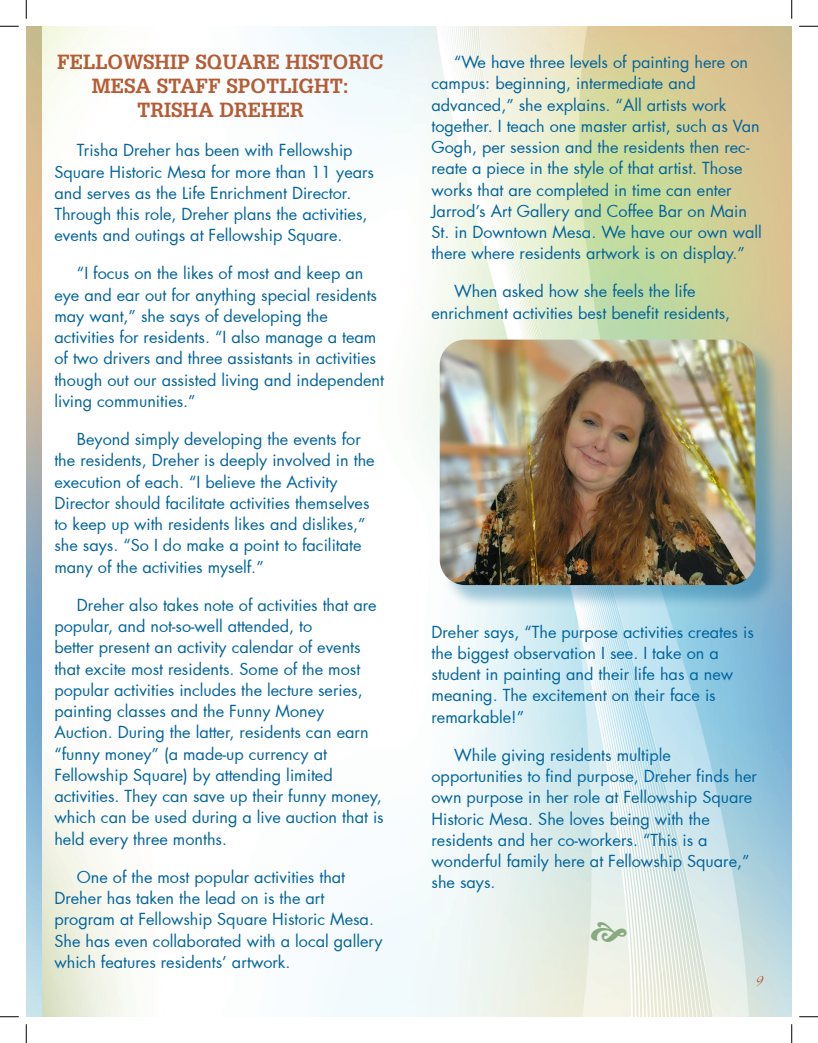
<style>
.page{position:relative;width:818px;height:1043px;background:#fff}
.page>*{position:absolute;margin:0;border:0;box-sizing:border-box;transform-origin:0 0}
.Glypha_Bold_-_Sectio{font:700 20px/24px "Glypha";color:#b55c35;text-align:center}
.t1{font:17.5px "Great Vibes";color:#b55c35}
.Indented_-_Futura{font:16.25px/21.2px "Futura";color:#00639c}
</style>
<div class="page">
<img style="left:41px;top:26px;width:750px;height:990px">
<div style="left:442px;top:342px;width:337px;height:267px;background:#00639c;opacity:.35"></div>
<img style="left:439px;top:339px;width:316px;height:246px">
<svg style="left:0;top:25px;width:19px;height:2px"></svg>
<svg style="left:799px;top:25px;width:19px;height:2px"></svg>
<svg style="left:0;top:1016px;width:19px;height:1px"></svg>
<svg style="left:799px;top:1016px;width:19px;height:1px"></svg>
<svg style="left:25px;top:0;width:2px;height:19px"></svg>
<svg style="left:25px;top:1024px;width:2px;height:18px"></svg>
<svg style="left:791px;top:0;width:1px;height:19px"></svg>
<svg style="left:791px;top:1024px;width:1px;height:18px"></svg>
<svg style="left:591px;top:921px;width:35px;height:20px"></svg>
<p class="Glypha_Bold_-_Sectio" style="left:57px;top:49px;width:328px">FELLOWSHIP SQUARE HISTORIC<br>MESA STAFF SPOTLIGHT:<br>TRISHA DREHER</p>
<p class="Indented_-_Futura" style="left:54px;top:139px;width:321px;text-indent:22px">Trisha Dreher has been with Fellowship Square Historic Mesa for more than 11 years and serves as the Life Enrichment Director.<br>Through this role, Dreher plans the activities, events and outings at Fellowship Square.</p>
<p class="Indented_-_Futura" style="left:54px;top:262px;width:331px;text-indent:22px">“I focus on the likes of most and keep an eye and ear out for anything special residents may want,” she says of developing the activities for residents. “I also manage a team of two drivers and three assistants in activities though out our assisted living and independent living communities.”</p>
<p class="Indented_-_Futura" style="left:54px;top:428px;width:322px;text-indent:22px">Beyond simply developing the events for the residents, Dreher is deeply involved in the execution of each. “I believe the Activity Director should facilitate activities themselves to keep up with residents likes and dislikes,” she says. “So I do make a point to facilitate many of the activities myself.”</p>
<p class="Indented_-_Futura" style="left:54px;top:594px;width:331px;text-indent:22px">Dreher also takes note of activities that are popular, and not-so-well attended, to<br>better present an activity calendar of events that excite most residents. Some of the most popular activities includes the lecture series, painting classes and the Funny Money Auction. During the latter, residents can earn “funny money” (a made-up currency at Fellowship Square) by attending limited activities. They can save up their funny money, which can be used during a live auction that is held every three months.</p>
<p class="Indented_-_Futura" style="left:54px;top:866px;width:330px;text-indent:22px">One of the most popular activities that Dreher has taken the lead on is the art program at Fellowship Square Historic Mesa.<br>She has even collaborated with a local gallery which features residents’ artwork.</p>
<p class="Indented_-_Futura" style="left:431px;top:51px;width:332px;text-indent:22px">“We have three levels of painting here on campus: beginning, intermediate and advanced,” she explains. “All artists work together. I teach one master artist, such as Van Gogh, per session and the residents then rec&shy;reate a piece in the style of that artist. Those works that are completed in time can enter Jarrod’s Art Gallery and Coffee Bar on Main St. in Downtown Mesa. We have our own wall there where residents artwork is on display.”</p>
<p class="Indented_-_Futura" style="left:431px;top:281px;width:300px;text-indent:22px">When asked how she feels the life enrichment activities best benefit residents,</p>
<p class="Indented_-_Futura" style="left:431px;top:621px;width:324px">Dreher says, “The purpose activities creates is the biggest observation I see. I take on a student in painting and their life has a new meaning. The excitement on their face is remarkable!”</p>
<p class="Indented_-_Futura" style="left:431px;top:744px;width:327px;text-indent:22px">While giving residents multiple opportunities to find purpose, Dreher finds her own purpose in her role at Fellowship Square Historic Mesa. She loves being with the residents and her co-workers. “This is a wonderful family here at Fellowship Square,” she says.</p>
<p class="t1" style="left:756px;top:971px;width:9px">9</p>
</div>
